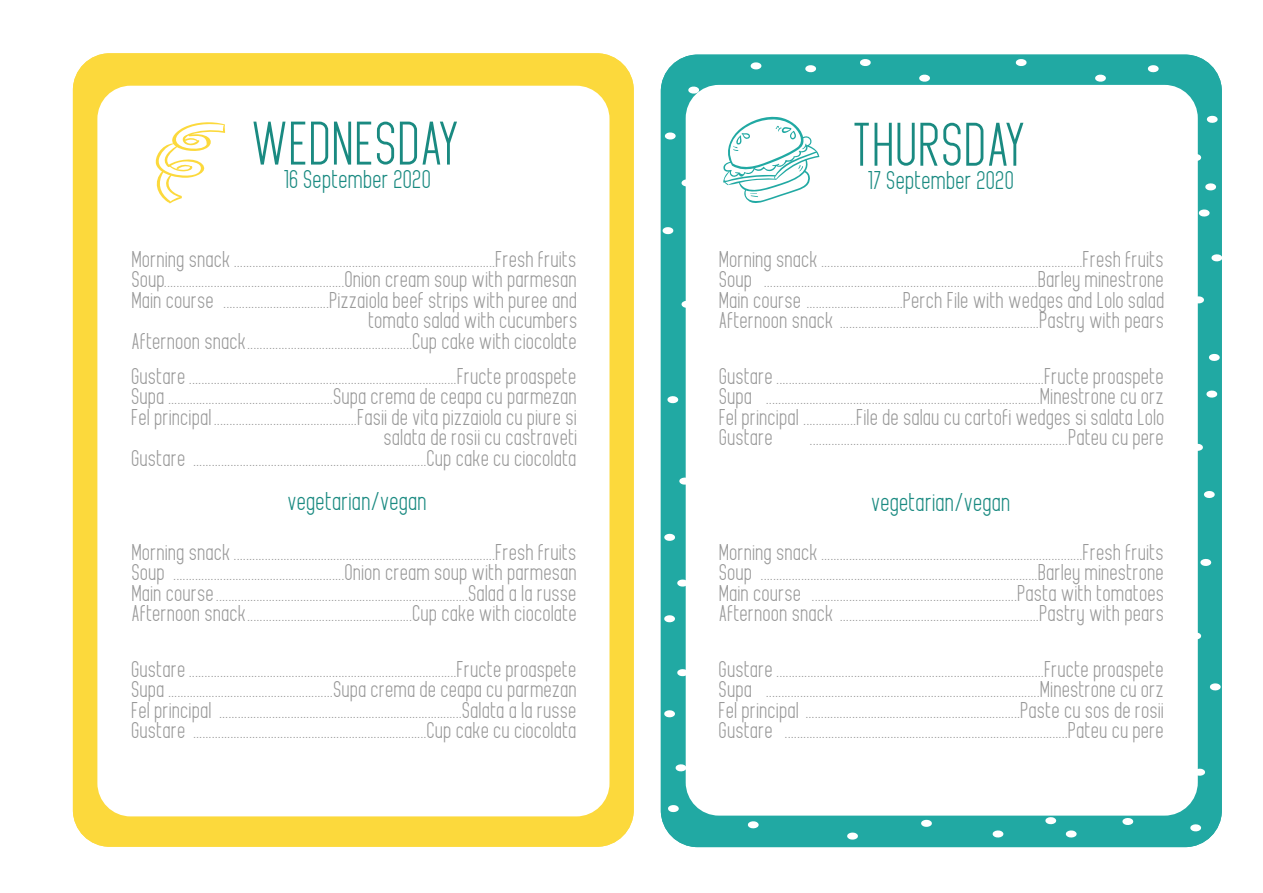
<style>
.page{position:relative;width:1263px;height:893px;background:#fff}
.page>*{position:absolute;margin:0;border:0;box-sizing:border-box;transform-origin:0 0}
.t1{font:58.65px "Megan June";color:#1a8a81}
.t2{font:26.55px "Megan June";color:#20a9a3;scale:1.54 1}
.t3{font:24px "Megan June";color:#1a8a81}
.t4{font:21.3px/20.5px "Megan June";color:#999;text-align:right}
</style>
<div class="page">
<div style="left:661px;top:55px;width:561px;height:792px;background:#21a9a3;border-radius:37px"></div>
<svg style="left:750px;top:62px;width:12px;height:8px"></svg>
<svg style="left:688px;top:86px;width:12px;height:8px"></svg>
<svg style="left:805px;top:65px;width:11px;height:8px"></svg>
<svg style="left:664px;top:132px;width:12px;height:8px"></svg>
<svg style="left:681px;top:179px;width:5px;height:8px"></svg>
<svg style="left:662px;top:227px;width:12px;height:8px"></svg>
<svg style="left:860px;top:59px;width:11px;height:7px"></svg>
<svg style="left:919px;top:74px;width:11px;height:8px"></svg>
<svg style="left:1015px;top:59px;width:12px;height:7px"></svg>
<svg style="left:1095px;top:74px;width:11px;height:8px"></svg>
<svg style="left:1147px;top:65px;width:12px;height:8px"></svg>
<svg style="left:1206px;top:115px;width:12px;height:8px"></svg>
<svg style="left:1198px;top:154px;width:4px;height:7px"></svg>
<svg style="left:1205px;top:183px;width:12px;height:8px"></svg>
<svg style="left:1198px;top:209px;width:12px;height:8px"></svg>
<svg style="left:1211px;top:254px;width:11px;height:8px"></svg>
<svg style="left:1198px;top:296px;width:6px;height:8px"></svg>
<svg style="left:1209px;top:353px;width:11px;height:8px"></svg>
<svg style="left:1198px;top:443px;width:5px;height:8px"></svg>
<svg style="left:1206px;top:390px;width:12px;height:8px"></svg>
<svg style="left:1204px;top:491px;width:11px;height:7px"></svg>
<svg style="left:1200px;top:558px;width:12px;height:8px"></svg>
<svg style="left:1198px;top:632px;width:4px;height:8px"></svg>
<svg style="left:1210px;top:683px;width:11px;height:8px"></svg>
<svg style="left:1198px;top:768px;width:7px;height:8px"></svg>
<svg style="left:1190px;top:824px;width:12px;height:8px"></svg>
<svg style="left:1122px;top:818px;width:12px;height:7px"></svg>
<svg style="left:1065px;top:830px;width:12px;height:8px"></svg>
<svg style="left:1045px;top:817px;width:12px;height:8px"></svg>
<svg style="left:992px;top:830px;width:12px;height:8px"></svg>
<svg style="left:847px;top:832px;width:11px;height:8px"></svg>
<svg style="left:921px;top:819px;width:11px;height:8px"></svg>
<svg style="left:747px;top:821px;width:12px;height:8px"></svg>
<svg style="left:668px;top:805px;width:11px;height:8px"></svg>
<svg style="left:675px;top:764px;width:11px;height:8px"></svg>
<svg style="left:664px;top:710px;width:11px;height:8px"></svg>
<svg style="left:677px;top:669px;width:9px;height:8px"></svg>
<svg style="left:664px;top:615px;width:11px;height:8px"></svg>
<svg style="left:677px;top:579px;width:9px;height:8px"></svg>
<svg style="left:664px;top:533px;width:11px;height:8px"></svg>
<svg style="left:679px;top:477px;width:7px;height:8px"></svg>
<svg style="left:667px;top:396px;width:12px;height:8px"></svg>
<svg style="left:681px;top:300px;width:5px;height:8px"></svg>
<div style="left:73px;top:53px;width:561px;height:794px;background:#fcd93c;border-radius:37px"></div>
<div style="left:97px;top:86px;width:512px;height:730px;background:#fff;border-radius:33px"></div>
<div style="left:686px;top:85px;width:512px;height:731px;background:#fff;border-radius:33px"></div>
<svg style="left:723px;top:116px;width:96px;height:87px"></svg>
<svg style="left:155px;top:122px;width:70px;height:82px"></svg>
<h1 class="t1" style="left:254px;top:112px;width:211px">WEDNESDAY</h1>
<p class="t3" style="left:284px;top:167px;width:149px">16 September 2020</p>
<p class="t4" style="left:132px;top:249px;width:447px">Morning snack....................................................................................Fresh fruits Soup..........................................................Onion cream soup with parmesan Main course ..................................Pizzaiola beef strips with puree and tomato salad with cucumbers<br>Afternoon snack.....................................................Cup cake with ciocolate</p>
<p class="t4" style="left:132px;top:366px;width:448px">Gustare ......................................................................................Fructe proaspete Supa .....................................................Supa crema de ceapa cu parmezan Fel principal..............................................Fasii de vita pizzaiola cu piure si salata de rosii cu castraveti<br>Gustare ...........................................................................Cup cake cu ciocolata</p>
<h1 class="t1" style="left:854px;top:113px;width:176px">THURSDAY</h1>
<p class="t3" style="left:868px;top:168px;width:148px">17 September 2020</p>
<p class="t4" style="left:720px;top:249px;width:447px">Morning snack....................................................................................Fresh fruits ........................................................................................Barley minestrone<br>Main course ...............................Perch File with wedges and Lolo salad Afternoon snack ................................................................Pastry with pears</p>
<p class="t4" style="left:720px;top:366px;width:447px">Gustare ......................................................................................Fructe proaspete ........................................................................................Minestrone cu orz<br>Fel principal .................File de salau cu cartofi wedges si salata Lolo ...................................................................................Pateu cu pere</p>
<p class="t4" style="left:720px;top:270px;width:35px">Soup</p>
<p class="t4" style="left:720px;top:376px;width:56px;line-height:41.1px;text-align:left">Supa<br>Gustare</p>
<p class="t2" style="left:830px;top:486px;width:156px">vegetarian/vegan</p>
<p class="t3" style="left:288px;top:489px;width:141px">vegetarian/vegan</p>
<p class="t3" style="left:872px;top:490px;width:141px">vegetarian/vegan</p>
<p class="t4" style="left:132px;top:542px;width:447px;text-align:justify">Morning snack....................................................................................Fresh fruits Soup .......................................................Onion cream soup with parmesan Main course.................................................................................Salad a la russe Afternoon snack.....................................................Cup cake with ciocolate</p>
<p class="t4" style="left:132px;top:659px;width:447px;text-align:justify">Gustare ......................................................................................Fructe proaspete Supa .....................................................Supa crema de ceapa cu parmezan Fel principal ..............................................................................Salata a la russe Gustare ...........................................................................Cup cake cu ciocolata</p>
<p class="t4" style="left:720px;top:542px;width:447px">Morning snack....................................................................................Fresh fruits Soup .........................................................................................Barley minestrone ..................................................................Pasta with tomatoes<br>Afternoon snack ................................................................Pastry with pears</p>
<p class="t4" style="left:720px;top:659px;width:447px">Gustare ......................................................................................Fructe proaspete ........................................................................................Minestrone cu orz<br>Fel principal .....................................................................Paste cu sos de rosii ...........................................................................................Pateu cu pere</p>
<p class="t4" style="left:720px;top:583px;width:84px">Main course</p>
<p class="t4" style="left:720px;top:669px;width:56px;line-height:41.1px;text-align:left">Supa<br>Gustare</p>
</div>
